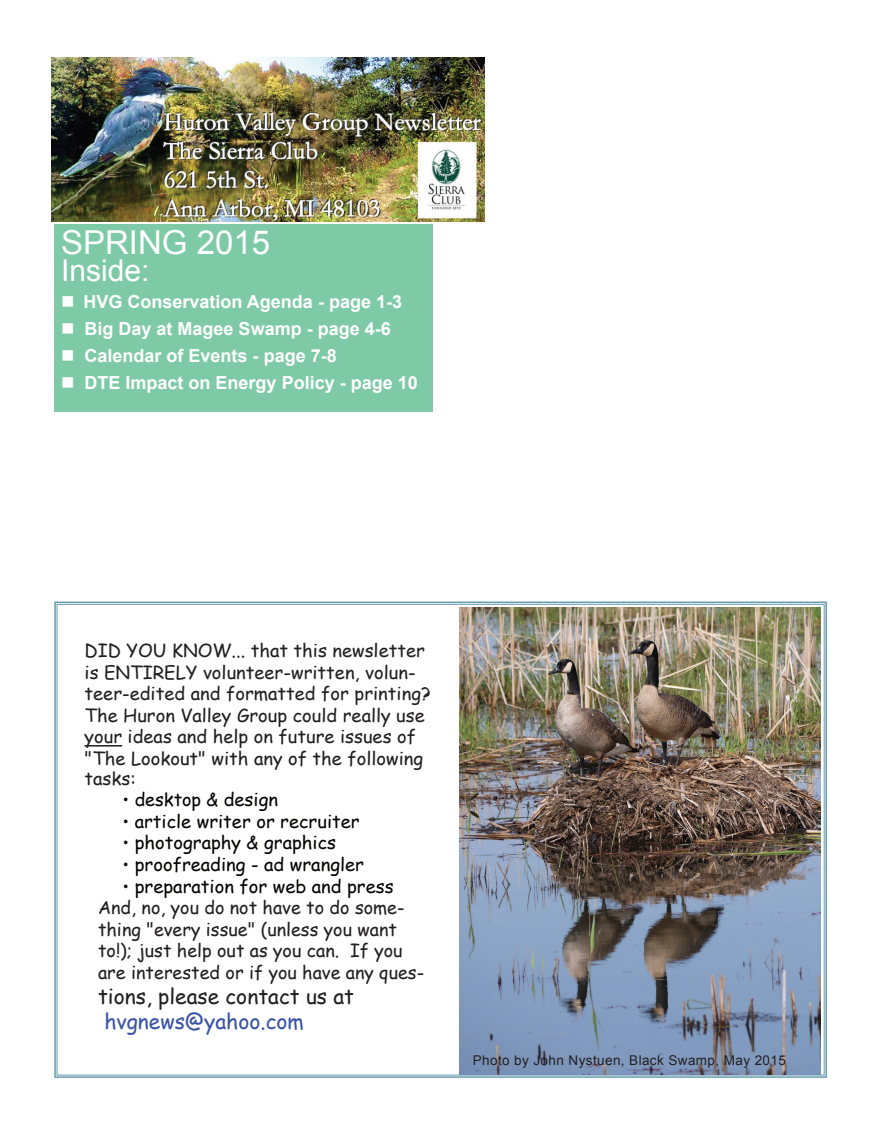
<style>
.page{position:relative;width:878px;height:1134px;background:#fff}
.page>*{position:absolute;margin:0;border:0;box-sizing:border-box;transform-origin:0 0}
.t1{font:33px "Arial";color:#fff}
.t2{font:30px "Arial";color:#fff}
.t3{font:21px "Comic Sans MS";color:#231f20}
.t4{font:21px "Comic Sans MS";color:#3853a3}
.t5{font:18px/21.6px "Comic Sans MS";color:#231f20}
.t6{font:18px "Comic Sans MS";color:#040503}
.t7{font:700 18px/27px "Arial";color:#fff}
.t8{font:13.5px "Arial";letter-spacing:.03em;color:#231f20}
</style>
<div class="page">
<svg style="left:54px;top:601px;width:773px;height:477px"></svg>
<img style="left:52px;top:57px;width:432px;height:164px">
<div style="left:54px;top:224px;width:378px;height:187px;background:#7ecaa7"></div>
<hr style="left:85px;top:745px;width:37px;height:2px;background:#231f20">
<img style="left:459px;top:608px;width:361px;height:466px">
<h1 class="t1" style="left:61px;top:224px;width:211px">SPRING 2015</h1>
<h2 class="t2" style="left:61px;top:254px;width:90px">Inside:</h2>
<p class="t7" style="left:83px;top:289px;width:336px">HVG Conservation Agenda - page 1-3<br>Big Day at Magee Swamp - page 4-6<br>Calendar of Events - page 7-8<br>DTE Impact on Energy Policy - page 10</p>
<p class="t5" style="left:85px;top:639px;width:347px">DID YOU KNOW... that this newsletter is ENTIRELY volunteer-written, volun&shy;teer-edited and formatted for printing?<br>The Huron Valley Group could really use your ideas and help on future issues of "The Lookout" with any of the following</p>
<p class="t5" style="left:85px;top:767px;width:53px">tasks:</p>
<p class="t6" style="left:122px;top:786px;width:157px">• desktop &amp; design</p>
<p class="t6" style="left:122px;top:808px;width:239px">• article writer or recruiter</p>
<p class="t6" style="left:122px;top:830px;width:215px">• photography &amp; graphics</p>
<p class="t6" style="left:122px;top:851px;width:243px">• proofreading - ad wrangler</p>
<p class="t6" style="left:122px;top:873px;width:273px">• preparation for web and press</p>
<p class="t5" style="left:98px;top:896px;width:327px">And, no, you do not have to do some&shy;thing "every issue" (unless you want to!); just help out as you can. If you are interested or if you have any ques-</p>
<p class="t3" style="left:98px;top:981px;width:257px">tions, please contact us at</p>
<p class="t4" style="left:104px;top:1006px;width:201px">hvgnews@yahoo.com</p>
<p class="t8" style="left:472px;top:1053px;width:315px">Photo by John Nystuen, Black Swamp, May 2015</p>
</div>
